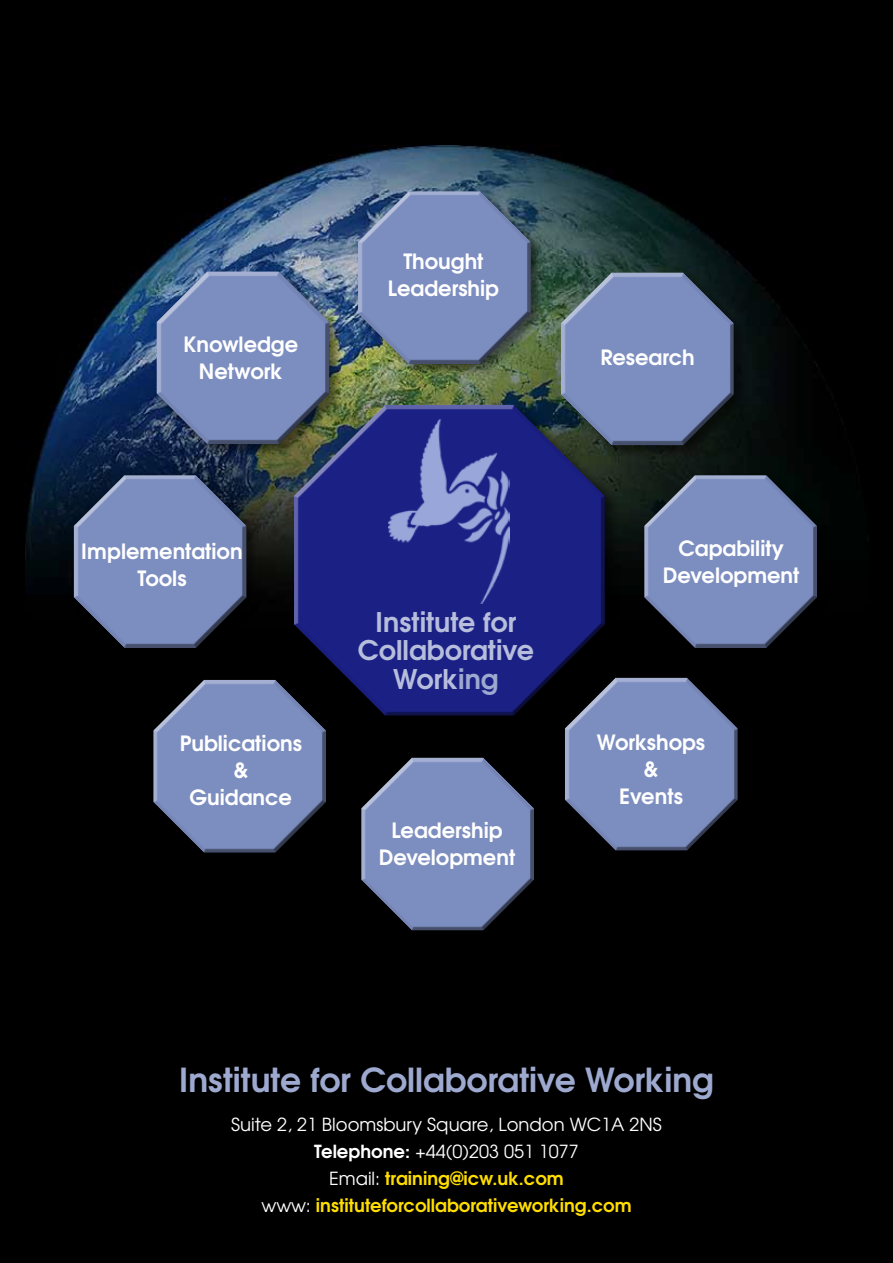
<style>
.page{position:relative;width:893px;height:1263px;background:#fff}
.page>*{position:absolute;margin:0;border:0;box-sizing:border-box;transform-origin:0 0}
.t1{font:700 33px "Te X Gyre Adventor";color:#9ea9d0}
.t2{font:700 27px/28.5px "Te X Gyre Adventor";color:#b7bedc;text-align:center}
.t3{font:700 21px/27px "Te X Gyre Adventor";color:#fff;text-align:center}
.t4{font:18px/27px "Te X Gyre Adventor";color:#fff;text-align:center}
.s1{color:#9ea9d0}
.s2{font-weight:700}
.s3{font-weight:700;color:#fedd00}
</style>
<div class="page">
<div style="left:1px;top:0;width:892px;height:1263px;background:#000"></div>
<img style="left:26px;top:145px;width:792px;height:441px">
<div style="left:292px;top:403px;width:327px;height:327px;background:#000;opacity:.5"></div>
<div style="left:293px;top:403px;width:314px;height:313px;background:#000;opacity:.75"></div>
<img style="left:388px;top:420px;width:121px;height:184px">
<div style="left:563px;top:675px;width:189px;height:190px;background:#000"></div>
<div style="left:564px;top:675px;width:176px;height:176px;background:#000;opacity:.75"></div>
<div style="left:361px;top:755px;width:175px;height:176px;background:#000;opacity:.75"></div>
<div style="left:151px;top:678px;width:190px;height:189px;background:#000"></div>
<div style="left:153px;top:677px;width:175px;height:176px;background:#000;opacity:.75"></div>
<div style="left:642px;top:473px;width:189px;height:189px;background:#000"></div>
<div style="left:644px;top:473px;width:175px;height:175px;background:#000;opacity:.75"></div>
<div style="left:72px;top:473px;width:189px;height:189px;background:#000;opacity:.5"></div>
<div style="left:73px;top:473px;width:176px;height:175px;background:#000;opacity:.75"></div>
<div style="left:154px;top:269px;width:190px;height:190px;background:#000;opacity:.5"></div>
<div style="left:156px;top:269px;width:176px;height:176px;background:#000;opacity:.75"></div>
<div style="left:356px;top:189px;width:189px;height:190px;background:#000;opacity:.5"></div>
<div style="left:358px;top:189px;width:175px;height:175px;background:#000;opacity:.75"></div>
<div style="left:559px;top:270px;width:189px;height:190px;background:#000;opacity:.5"></div>
<div style="left:561px;top:270px;width:175px;height:176px;background:#000;opacity:.75"></div>
<p class="t3" style="left:183px;top:329px;width:116px">Knowledge<br>Network</p>
<p class="t3" style="left:388px;top:246px;width:113px">Thought<br>Leadership</p>
<p class="t3" style="left:81px;top:535px;width:163px">Implementation<br>Tools</p>
<p class="t2" style="left:358px;top:605px;width:178px">Institute for<br>Collaborative<br>Work<span class="s1">ing</span></p>
<p class="t3" style="left:600px;top:342px;width:96px">Research</p>
<p class="t3" style="left:663px;top:533px;width:138px">Capability<br>Development</p>
<p class="t3" style="left:180px;top:727px;width:124px">Publications &amp;<br>Guidance</p>
<p class="t3" style="left:597px;top:727px;width:110px">Workshops &amp;<br>Events</p>
<p class="t3" style="left:379px;top:814px;width:138px">Leadership<br>Development</p>
<h1 class="t1" style="left:179px;top:1051px;width:536px">Institute for Collaborative Working</h1>
<p class="t4" style="left:231px;top:1110px;width:432px">Suite 2, 21 Bloomsbury Square, London WC1A 2NS <span class="s2">Telephone:</span> +44(0)203 051 1077<br>Email: <span class="s3">training@icw.uk.com<br></span>www: <span class="s3">instituteforcollaborativeworking.com</span></p>
</div>
